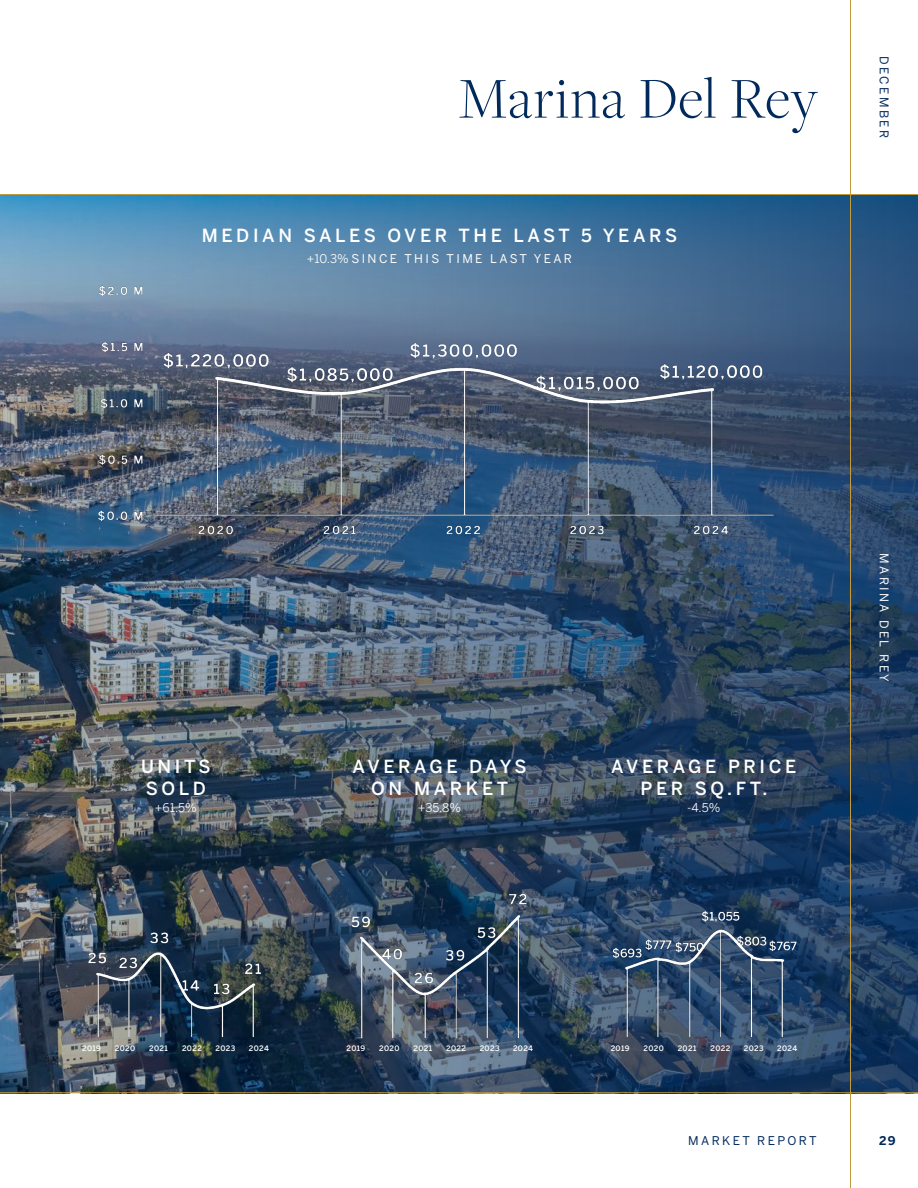
<style>
.page{position:relative;width:918px;height:1188px;background:#fff}
.page>*{position:absolute;margin:0;border:0;box-sizing:border-box;transform-origin:0 0}
.t1{font:300 60px "Freight Disp Pro";letter-spacing:.015em;color:#00295c}
.t2{font:500 18px/21.6px "Benton Sans";letter-spacing:.2em;color:#fff;text-align:center}
.t3{font:12px "Benton Sans";letter-spacing:.2em;color:#fff}
.t4{font:12px "Benton Sans";letter-spacing:.2em;color:#00295c}
.t5{font:12px "Benton Sans";color:#fff}
.t6{font:700 12px "Benton Sans";color:#00295c}
.t7{font:500 7.5px "Benton Sans";letter-spacing:.05em;color:#fff}
.s1{font-style:inherit}
</style>
<div class="page">
<img style="left:0;top:195px;width:918px;height:897px">
<img style="left:63px;top:276px;width:753px;height:269px">
<img style="left:63px;top:812px;width:225px;height:225px">
<img style="left:327px;top:812px;width:225px;height:225px">
<img style="left:591px;top:812px;width:225px;height:225px">
<hr style="left:850px;top:0;width:1px;height:1188px;background:#c19b3d">
<hr style="left:0;top:1092px;width:918px;height:1px;background:#c19b3d">
<hr style="left:0;top:194px;width:918px;height:1px;background:#c19b3d">
<h1 class="t1" style="left:458px;top:60px;width:360px">Marina Del Rey</h1>
<p class="t2" style="left:202px;top:224px;width:477px">MEDIAN SALES OVER THE LAST 5 YEARS</p>
<p class="t3" style="left:307px;top:252px;width:267px"><span class="s1">+10.3%</span> SINCE THIS TIME LAST YEAR</p>
<p class="t4" style="left:891px;top:56px;width:84px;rotate:90deg">DECEMBER</p>
<p class="t2" style="left:141px;top:756px;width:71px;text-align:left">UNITS<br>SOLD</p>
<p class="t5" style="left:155px;top:801px;width:43px">+61.5%</p>
<p class="t2" style="left:352px;top:756px;width:176px">AVERAGE DAYS<br>ON MARKET</p>
<p class="t5" style="left:418px;top:801px;width:45px">+35.8%</p>
<p class="t2" style="left:611px;top:756px;width:187px">AVERAGE PRICE<br>PER SQ.FT.</p>
<p class="t5" style="left:687px;top:801px;width:35px">-4.5%</p>
<p class="t3" style="left:891px;top:553px;width:131px;rotate:90deg">MARINA DEL REY</p>
<p class="t7" style="left:82px;top:1043px;width:20px">2019</p>
<p class="t7" style="left:115px;top:1043px;width:22px">2020</p>
<p class="t7" style="left:149px;top:1043px;width:20px">2021</p>
<p class="t7" style="left:182px;top:1043px;width:21px">2022</p>
<p class="t7" style="left:215px;top:1043px;width:21px">2023</p>
<p class="t7" style="left:249px;top:1043px;width:22px">2024</p>
<p class="t7" style="left:346px;top:1043px;width:20px">2019</p>
<p class="t7" style="left:379px;top:1043px;width:22px">2020</p>
<p class="t7" style="left:413px;top:1043px;width:20px">2021</p>
<p class="t7" style="left:446px;top:1043px;width:21px">2022</p>
<p class="t7" style="left:480px;top:1043px;width:21px">2023</p>
<p class="t7" style="left:513px;top:1043px;width:22px">2024</p>
<p class="t7" style="left:611px;top:1043px;width:20px">2019</p>
<p class="t7" style="left:643px;top:1043px;width:22px">2020</p>
<p class="t7" style="left:678px;top:1043px;width:20px">2021</p>
<p class="t7" style="left:711px;top:1043px;width:21px">2022</p>
<p class="t7" style="left:744px;top:1043px;width:21px">2023</p>
<p class="t7" style="left:777px;top:1043px;width:22px">2024</p>
<p class="t4" style="left:688px;top:1133px;width:130px">MARKET REPORT</p>
<p class="t6" style="left:879px;top:1133px;width:18px">29</p>
</div>
